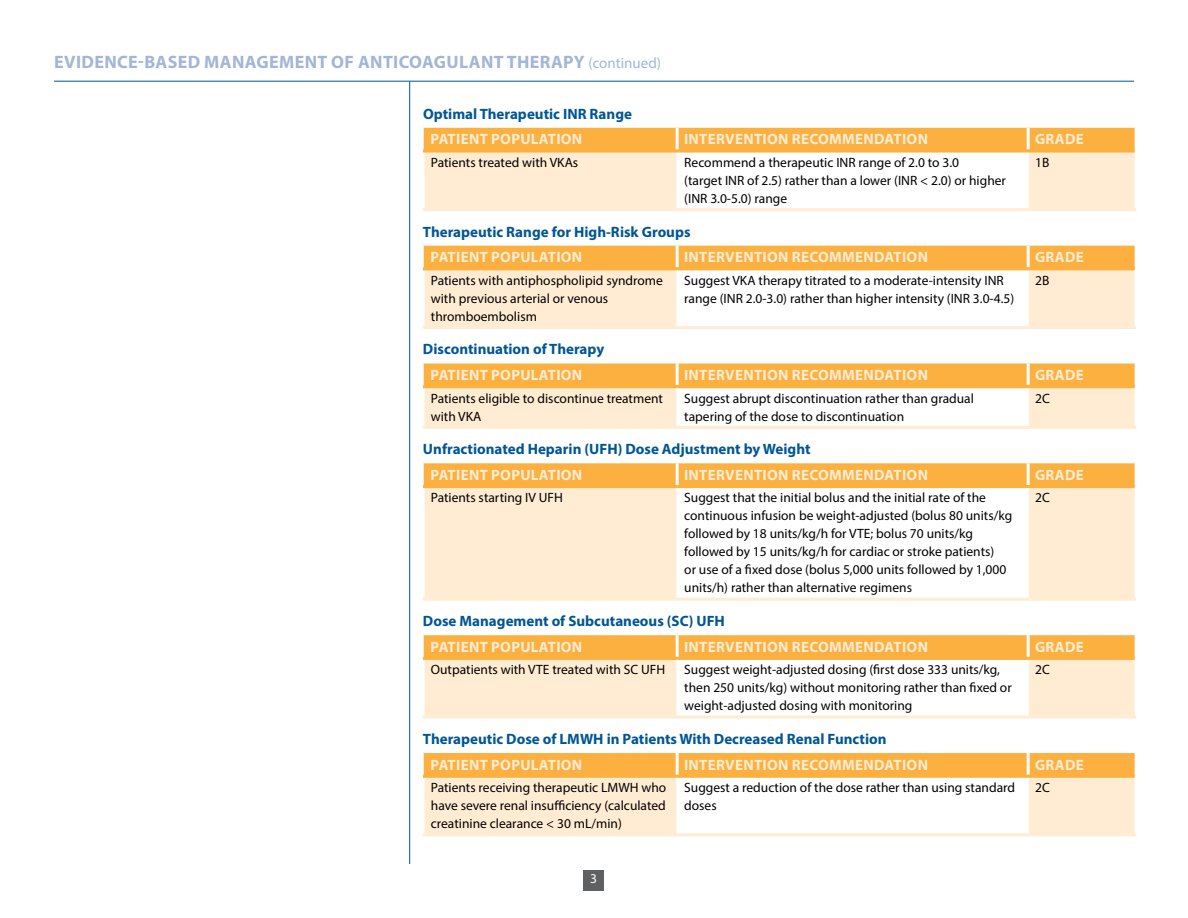
<style>
.page{position:relative;width:1188px;height:918px;background:#fff}
.page>*{position:absolute;margin:0;border:0;box-sizing:border-box;transform-origin:0 0}
.t1{font:700 18px "Myriad Pro";letter-spacing:.02em;color:#a3b6d6}
.t2{font:700 15px "Myriad Pro";letter-spacing:.02em;color:#ffecd3}
.t3{font:700 15px "Myriad Pro";color:#005695}
.t4{font:13.5px/18px "Myriad Pro";color:#000}
.t5{font:13.5px "Myriad Pro";color:#fff}
.s1{font-weight:400;font-size:15px}
</style>
<div class="page">
<hr style="left:54px;top:81px;width:1080px;height:1px;background:#005695">
<hr style="left:409px;top:81px;width:1px;height:783px;background:#005695">
<div style="left:584px;top:870px;width:20px;height:20px;background:#5f6062"></div>
<svg style="left:424px;top:126px;width:712px;height:82px"></svg>
<hr style="left:676px;top:153px;width:2px;height:55px;background:#fff">
<hr style="left:1027px;top:153px;width:2px;height:55px;background:#fff">
<hr style="left:1135px;top:151px;width:1px;height:57px;background:#fff">
<hr style="left:423px;top:150px;width:254px;height:3px;background:#fbb040">
<hr style="left:677px;top:150px;width:351px;height:3px;background:#fbb040">
<hr style="left:1028px;top:150px;width:107px;height:3px;background:#fbb040">
<hr style="left:423px;top:208px;width:254px;height:3px;background:#ffecd3">
<hr style="left:677px;top:208px;width:351px;height:3px;background:#ffecd3">
<hr style="left:1028px;top:208px;width:108px;height:3px;background:#ffecd3">
<svg style="left:424px;top:244px;width:712px;height:82px"></svg>
<hr style="left:676px;top:270px;width:2px;height:56px;background:#fff">
<hr style="left:1027px;top:270px;width:2px;height:56px;background:#fff">
<hr style="left:1135px;top:269px;width:1px;height:57px;background:#fff">
<hr style="left:423px;top:267px;width:254px;height:3px;background:#fbb040">
<hr style="left:677px;top:267px;width:351px;height:3px;background:#fbb040">
<hr style="left:1028px;top:267px;width:107px;height:3px;background:#fbb040">
<hr style="left:423px;top:326px;width:254px;height:3px;background:#ffecd3">
<hr style="left:677px;top:326px;width:351px;height:3px;background:#ffecd3">
<hr style="left:1028px;top:326px;width:108px;height:3px;background:#ffecd3">
<svg style="left:424px;top:362px;width:712px;height:64px"></svg>
<hr style="left:676px;top:388px;width:2px;height:38px;background:#fff">
<hr style="left:1027px;top:388px;width:2px;height:38px;background:#fff">
<hr style="left:1135px;top:387px;width:1px;height:39px;background:#fff">
<hr style="left:423px;top:385px;width:254px;height:3px;background:#fbb040">
<hr style="left:677px;top:385px;width:351px;height:3px;background:#fbb040">
<hr style="left:1028px;top:385px;width:107px;height:3px;background:#fbb040">
<hr style="left:423px;top:426px;width:254px;height:3px;background:#ffecd3">
<hr style="left:677px;top:426px;width:351px;height:3px;background:#ffecd3">
<hr style="left:1028px;top:426px;width:108px;height:3px;background:#ffecd3">
<div style="left:424px;top:488px;width:711px;height:110px;background:#ffecd3"></div>
<div style="left:677px;top:487px;width:351px;height:112px;background:#fff"></div>
<svg style="left:424px;top:462px;width:712px;height:25px;background:#fbb54d"></svg>
<hr style="left:676px;top:488px;width:2px;height:110px;background:#fff">
<hr style="left:1027px;top:488px;width:2px;height:110px;background:#fff">
<hr style="left:423px;top:485px;width:254px;height:3px;background:#fbb040">
<hr style="left:677px;top:485px;width:351px;height:3px;background:#fbb040">
<hr style="left:1028px;top:485px;width:107px;height:3px;background:#fbb040">
<hr style="left:423px;top:598px;width:254px;height:3px;background:#ffecd3">
<hr style="left:677px;top:598px;width:351px;height:3px;background:#ffecd3">
<hr style="left:1028px;top:598px;width:108px;height:3px;background:#ffecd3">
<svg style="left:424px;top:634px;width:712px;height:82px"></svg>
<hr style="left:676px;top:660px;width:2px;height:56px;background:#fff">
<hr style="left:1027px;top:660px;width:2px;height:56px;background:#fff">
<hr style="left:1135px;top:658px;width:1px;height:58px;background:#fff">
<hr style="left:423px;top:657px;width:254px;height:3px;background:#fbb040">
<hr style="left:677px;top:657px;width:351px;height:3px;background:#fbb040">
<hr style="left:1028px;top:657px;width:107px;height:3px;background:#fbb040">
<hr style="left:423px;top:716px;width:254px;height:3px;background:#ffecd3">
<hr style="left:677px;top:716px;width:351px;height:3px;background:#ffecd3">
<hr style="left:1028px;top:716px;width:108px;height:3px;background:#ffecd3">
<svg style="left:424px;top:752px;width:711px;height:81px"></svg>
<hr style="left:676px;top:778px;width:2px;height:55px;background:#fff">
<hr style="left:1027px;top:778px;width:2px;height:55px;background:#fff">
<hr style="left:423px;top:775px;width:254px;height:3px;background:#fbb040">
<hr style="left:677px;top:775px;width:351px;height:3px;background:#fbb040">
<hr style="left:1028px;top:775px;width:107px;height:3px;background:#fbb040">
<hr style="left:423px;top:833px;width:254px;height:3px;background:#ffecd3">
<hr style="left:677px;top:833px;width:351px;height:3px;background:#ffecd3">
<hr style="left:1028px;top:833px;width:108px;height:3px;background:#ffecd3">
<h1 class="t1" style="left:54px;top:50px;width:228px">EVIDENCE-BASED MANAGEME</h1>
<h1 class="t1" style="left:305px;top:50px;width:358px">NT OF ANTICOAGULANT THERAPY <span class="s1">(continued)</span></h1>
<p class="t3" style="left:423px;top:104px;width:211px">OPTIMAL THERAPEUTIC INR RANGE</p>
<p class="t2" style="left:431px;top:129px;width:18px">PATIENT</p>
<p class="t2" style="left:491px;top:129px;width:19px">POPULATION</p>
<p class="t2" style="left:684px;top:129px;width:15px">INTER</p>
<p class="t2" style="left:725px;top:129px;width:20px">VENTION</p>
<p class="t2" style="left:792px;top:129px;width:19px">RECO</p>
<p class="t2" style="left:829px;top:129px;width:65px">MMENDATION</p>
<p class="t2" style="left:1035px;top:129px;width:49px">GRADE</p>
<p class="t4" style="left:431px;top:153px;width:149px">Patients treated with VKAs</p>
<p class="t4" style="left:684px;top:153px;width:323px">Recommend a therapeutic INR range of 2.0 to 3.0<br>(target INR of 2.5) rather than a lower (INR &lt; 2.0) or higher (INR 3.0-5.0) range</p>
<p class="t4" style="left:1035px;top:153px;width:16px">1B</p>
<p class="t3" style="left:423px;top:222px;width:269px">THERAPEUTIC RANGE FOR HIGH-RISK GROUPS</p>
<p class="t2" style="left:431px;top:247px;width:18px">PATIENT</p>
<p class="t2" style="left:491px;top:247px;width:19px">POPULATION</p>
<p class="t2" style="left:684px;top:247px;width:15px">INTER</p>
<p class="t2" style="left:725px;top:247px;width:20px">VENTION</p>
<p class="t2" style="left:792px;top:247px;width:19px">RECO</p>
<p class="t2" style="left:829px;top:247px;width:65px">MMENDATION</p>
<p class="t2" style="left:1035px;top:247px;width:49px">GRADE</p>
<p class="t4" style="left:431px;top:271px;width:233px">Patients with antiphospholipid syndrome with previous arterial or venous thromboembolism</p>
<p class="t4" style="left:684px;top:271px;width:331px">Suggest VKA therapy titrated to a moderate-intensity INR range (INR 2.0-3.0) rather than higher intensity (INR 3.0-4.5)</p>
<p class="t4" style="left:1035px;top:271px;width:16px">2B</p>
<p class="t3" style="left:423px;top:340px;width:183px">DISCONTINUATION OF THERAPY</p>
<p class="t2" style="left:431px;top:365px;width:18px">PATIENT</p>
<p class="t2" style="left:491px;top:365px;width:19px">POPULATION</p>
<p class="t2" style="left:684px;top:365px;width:15px">INTER</p>
<p class="t2" style="left:725px;top:365px;width:20px">VENTION</p>
<p class="t2" style="left:792px;top:365px;width:19px">RECO</p>
<p class="t2" style="left:829px;top:365px;width:65px">MMENDATION</p>
<p class="t2" style="left:1035px;top:365px;width:49px">GRADE</p>
<p class="t4" style="left:431px;top:389px;width:234px">Patients eligible to discontinue treatment with VKA</p>
<p class="t4" style="left:684px;top:389px;width:291px">Suggest abrupt discontinuation rather than gradual tapering of the dose to discontinuation</p>
<p class="t4" style="left:1035px;top:389px;width:16px">2C</p>
<p class="t3" style="left:423px;top:440px;width:389px">UNFRACTIONATED HEPARIN (UFH) DOSE ADJUSTMENT BY WEIGHT</p>
<p class="t2" style="left:431px;top:465px;width:18px">PATIENT</p>
<p class="t2" style="left:491px;top:465px;width:19px">POPULATION</p>
<p class="t2" style="left:684px;top:465px;width:15px">INTER</p>
<p class="t2" style="left:725px;top:465px;width:20px">VENTION</p>
<p class="t2" style="left:792px;top:465px;width:19px">RECO</p>
<p class="t2" style="left:829px;top:465px;width:65px">MMENDATION</p>
<p class="t2" style="left:1035px;top:465px;width:49px">GRADE</p>
<p class="t4" style="left:431px;top:489px;width:134px">Patients starting IV UFH</p>
<p class="t4" style="left:684px;top:489px;width:329px">Suggest that the initial bolus and the initial rate of the continuous infusion be weight-adjusted (bolus 80 units/kg followed by 18 units/kg/h for VTE; bolus 70 units/kg followed by 15 units/kg/h for cardiac or stroke patients)<br>or use of a fixed dose (bolus 5,000 units followed by 1,000 units/h) rather than alternative regimens</p>
<p class="t4" style="left:1035px;top:489px;width:16px">2C</p>
<p class="t3" style="left:423px;top:611px;width:301px">DOSE MANAGEMENT OF SUBCUTANEOUS (SC) UFH</p>
<p class="t2" style="left:431px;top:637px;width:18px">PATIENT</p>
<p class="t2" style="left:491px;top:637px;width:19px">POPULATION</p>
<p class="t2" style="left:684px;top:637px;width:15px">INTER</p>
<p class="t2" style="left:725px;top:637px;width:20px">VENTION</p>
<p class="t2" style="left:792px;top:637px;width:19px">RECO</p>
<p class="t2" style="left:829px;top:637px;width:65px">MMENDATION</p>
<p class="t2" style="left:1035px;top:637px;width:49px">GRADE</p>
<p class="t4" style="left:431px;top:661px;width:236px">Outpatients with VTE treated with SC UFH</p>
<p class="t4" style="left:684px;top:661px;width:329px">Suggest weight-adjusted dosing (first dose 333 units/kg, then 250 units/kg) without monitoring rather than fixed or weight-adjusted dosing with monitoring</p>
<p class="t4" style="left:1035px;top:661px;width:16px">2C</p>
<p class="t3" style="left:423px;top:729px;width:465px">THERAPEUTIC DOSE OF LMWH IN PATIENTS WITH DECREASED RENAL FUNCTION</p>
<p class="t2" style="left:431px;top:755px;width:18px">PATIENT</p>
<p class="t2" style="left:491px;top:755px;width:19px">POPULATION</p>
<p class="t2" style="left:684px;top:755px;width:15px">INTER</p>
<p class="t2" style="left:725px;top:755px;width:20px">VENTION</p>
<p class="t2" style="left:792px;top:755px;width:19px">RECO</p>
<p class="t2" style="left:829px;top:755px;width:65px">MMENDATION</p>
<p class="t2" style="left:1035px;top:755px;width:49px">GRADE</p>
<p class="t4" style="left:431px;top:778px;width:237px;text-align:justify">Patients receiving therapeutic LMWH who have severe renal insufficiency (calculated creatinine clearance &lt; 30 mL/min)</p>
<p class="t4" style="left:684px;top:778px;width:332px">Suggest a reduction of the dose rather than using standard doses</p>
<p class="t4" style="left:1035px;top:778px;width:16px">2C</p>
<p class="t5" style="left:590px;top:870px;width:8px">3</p>
</div>
